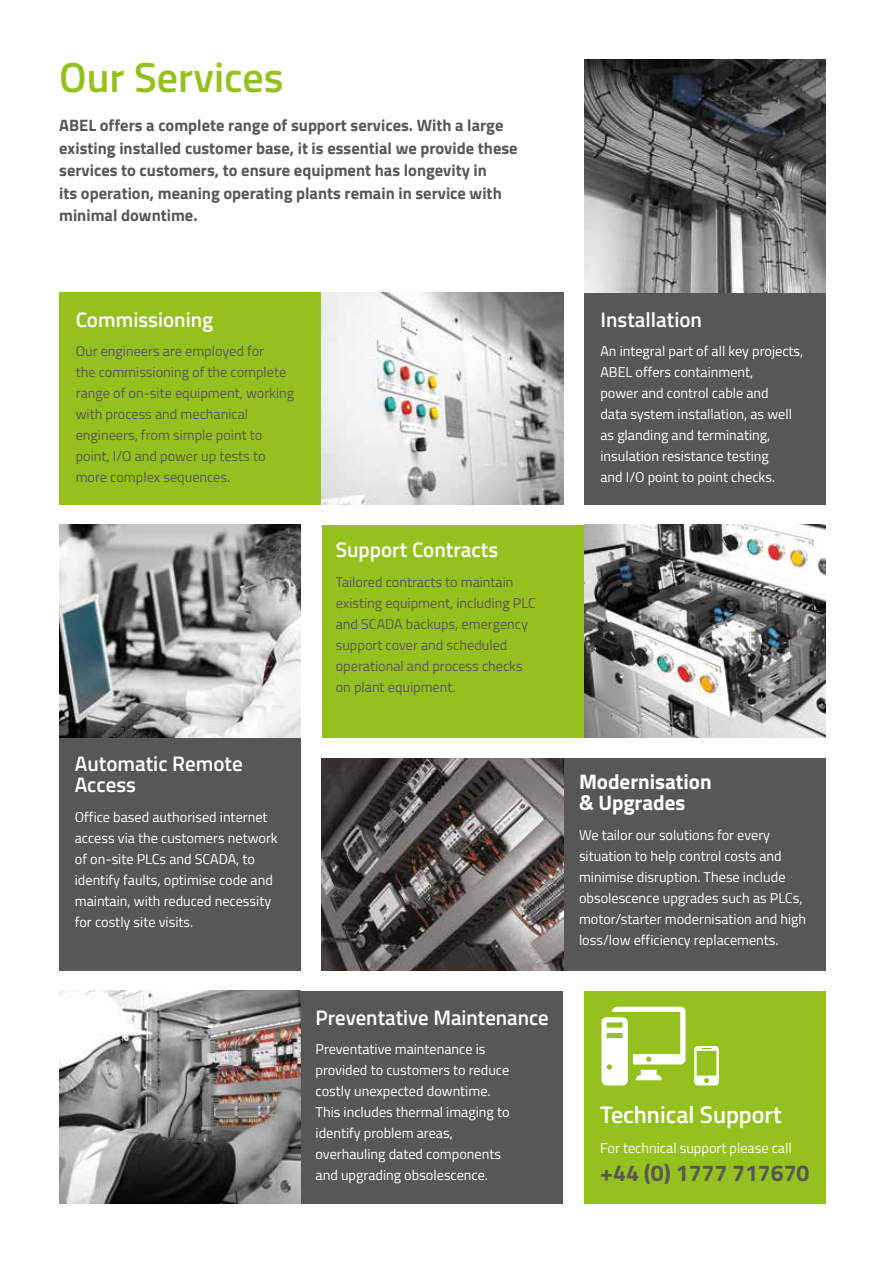
<style>
.page{position:relative;width:885px;height:1263px;background:#fff}
.page>*{position:absolute;margin:0;border:0;box-sizing:border-box;transform-origin:0 0}
.t1{font:600 42px "Titillium Web";color:#95c11f}
.t2{font:600 24px "Titillium Web";color:#fff}
.t3{font:700 22.95px "Titillium Web";color:#575756}
.t4{font:600 21px/21px "Titillium Web";color:#fff}
.t5{font:700 21px/21px "Titillium Web";color:#fff}
.t6{font:700 16.5px/22.5px "Titillium Web";color:#575756}
.t7{font:14.25px/21px "Titillium Web";color:#fff}
.t8{font:14.25px/21px "Titillium Web";color:#575756}
</style>
<div class="page">
<div style="left:60px;top:991px;width:503px;height:212px;background:#575756"></div>
<div style="left:322px;top:525px;width:503px;height:213px;background:#95c11f"></div>
<div style="left:322px;top:758px;width:503px;height:213px;background:#575756"></div>
<div style="left:60px;top:292px;width:503px;height:213px;background:#95c11f"></div>
<div style="left:584px;top:60px;width:241px;height:445px;background:#575756"></div>
<div style="left:60px;top:525px;width:240px;height:446px;background:#575756"></div>
<img style="left:584px;top:60px;width:241px;height:232px">
<img style="left:60px;top:525px;width:240px;height:212px">
<img style="left:584px;top:525px;width:241px;height:213px">
<img style="left:322px;top:758px;width:241px;height:213px">
<img style="left:322px;top:292px;width:241px;height:213px">
<img style="left:60px;top:991px;width:240px;height:212px">
<div style="left:584px;top:991px;width:241px;height:212px;background:#95c11f"></div>
<svg style="left:601px;top:1007px;width:84px;height:78px"></svg>
<svg style="left:694px;top:1046px;width:24px;height:39px"></svg>
<h1 class="t1" style="left:59px;top:45px;width:226px">Our Services</h1>
<p class="t6" style="left:59px;top:113px;width:460px">ABEL offers a complete range of support services. With a large existing installed customer base, it is essential we provide these services to customers, to ensure equipment has longevity in<br>its operation, meaning operating plants remain in service with minimal downtime.</p>
<h3 class="t4" style="left:76px;top:308px;width:139px">Commissioning</h3>
<p class="t8" style="left:76px;top:340px;width:220px">Our engineers are employed for<br>the commissioning of the complete range of on-site equipment, working with process and mechanical engineers, from simple point to point, I/O and power up tests to more complex sequences.</p>
<h3 class="t4" style="left:75px;top:752px;width:169px">Automatic Remote<br>Access</h3>
<p class="t7" style="left:75px;top:805px;width:204px">Office based authorised internet access via the customers network of on-site PLCs and SCADA, to identify faults, optimise code and maintain, with reduced necessity for costly site visits.</p>
<h3 class="t4" style="left:336px;top:539px;width:164px">Support Contracts</h3>
<p class="t8" style="left:336px;top:571px;width:201px">Tailored contracts to maintain existing equipment, including PLC and SCADA backups, emergency support cover and scheduled operational and process checks on plant equipment.</p>
<h3 class="t4" style="left:315px;top:1006px;width:235px">Preventative Maintenance</h3>
<p class="t7" style="left:315px;top:1038px;width:195px">Preventative maintenance is provided to customers to reduce costly unexpected downtime.<br>This includes thermal imaging to identify problem areas, overhauling dated components and upgrading obsolescence.</p>
<h3 class="t4" style="left:600px;top:308px;width:103px">Installation</h3>
<p class="t7" style="left:600px;top:340px;width:204px">An integral part of all key projects,<br>ABEL offers containment,<br>power and control cable and<br>data system installation, as well as glanding and terminating, insulation resistance testing<br>and I/O point to point checks.</p>
<h3 class="t5" style="left:579px;top:770px;width:134px">Modernisation &amp; Upgrades</h3>
<p class="t7" style="left:579px;top:823px;width:229px">We tailor our solutions for every situation to help control costs and minimise disruption. These include obsolescence upgrades such as PLCs, motor/starter modernisation and high loss/low efficiency replacements.</p>
<h2 class="t2" style="left:600px;top:1097px;width:183px">Technical Support</h2>
<p class="t7" style="left:600px;top:1136px;width:193px">For technical support please call</p>
<h3 class="t3" style="left:600px;top:1155px;width:211px">+44 (0) 1777 717670</h3>
</div>
